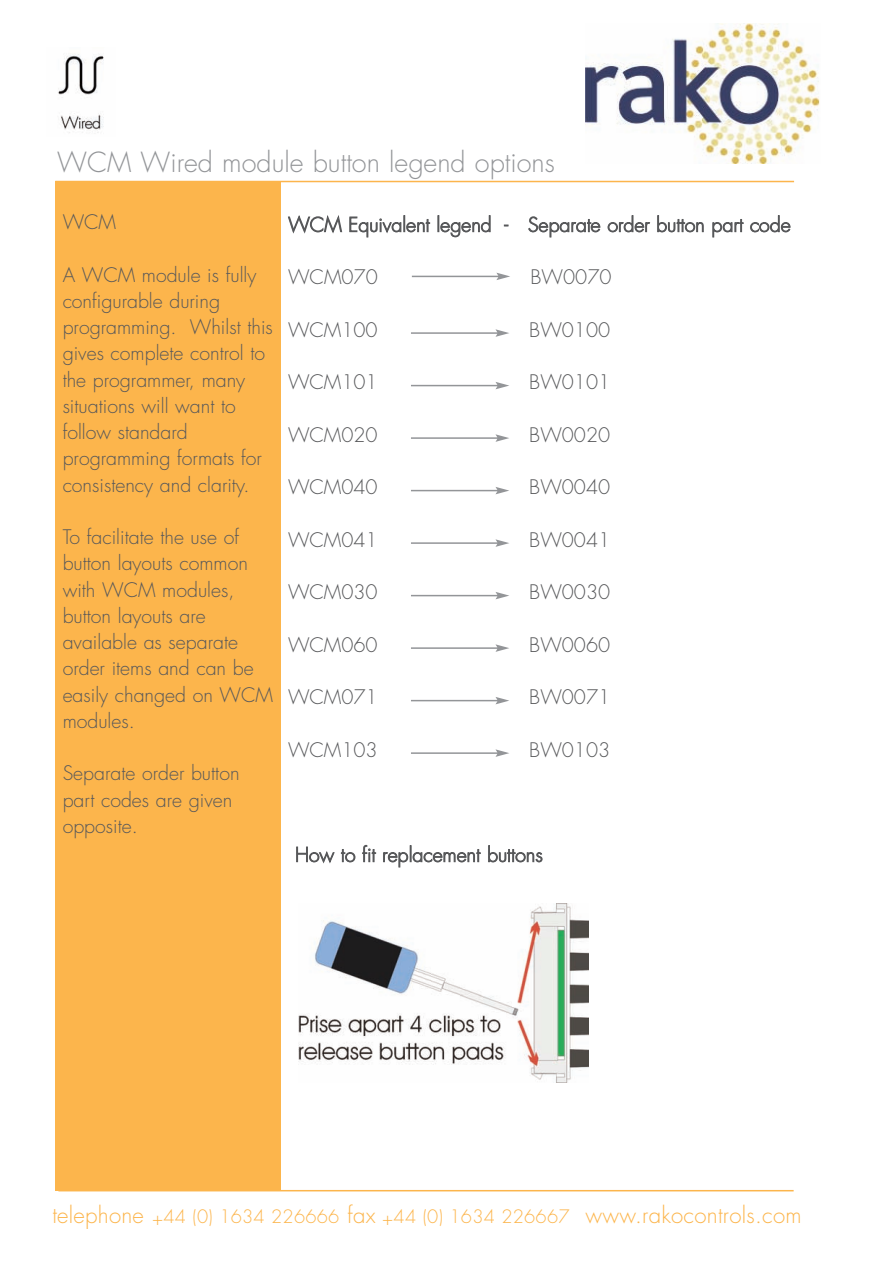
<style>
.page{position:relative;width:893px;height:1263px;background:#fff}
.page>*{position:absolute;margin:0;border:0;box-sizing:border-box;transform-origin:0 0}
.t1{font:300 27px "Futura";color:#939598}
.t2{font:300 22.2px "Futura";letter-spacing:.01em;color:#fcb54c}
.t3{font:300 19.5px/26.2px "Futura";color:#57585a}
.s1{font-size:18px}
</style>
<div class="page">
<img style="left:585px;top:24px;width:235px;height:140px">
<img style="left:58px;top:53px;width:46px;height:80px">
<hr style="left:411px;top:752px;width:87px;height:2px;background:#939598">
<svg style="left:495px;top:749px;width:14px;height:8px"></svg>
<hr style="left:411px;top:700px;width:87px;height:1px;background:#939598">
<svg style="left:495px;top:697px;width:14px;height:7px"></svg>
<hr style="left:411px;top:647px;width:87px;height:2px;background:#939598">
<svg style="left:495px;top:644px;width:14px;height:8px"></svg>
<hr style="left:411px;top:595px;width:87px;height:1px;background:#939598">
<svg style="left:495px;top:592px;width:14px;height:7px"></svg>
<hr style="left:411px;top:542px;width:87px;height:2px;background:#939598">
<svg style="left:495px;top:539px;width:14px;height:8px"></svg>
<hr style="left:411px;top:490px;width:87px;height:1px;background:#939598">
<svg style="left:495px;top:487px;width:14px;height:7px"></svg>
<hr style="left:411px;top:437px;width:87px;height:2px;background:#939598">
<svg style="left:495px;top:434px;width:14px;height:8px"></svg>
<hr style="left:411px;top:385px;width:87px;height:1px;background:#939598">
<svg style="left:495px;top:382px;width:14px;height:7px"></svg>
<hr style="left:411px;top:332px;width:87px;height:2px;background:#939598">
<svg style="left:495px;top:329px;width:14px;height:8px"></svg>
<img style="left:299px;top:904px;width:290px;height:179px">
<hr style="left:412px;top:276px;width:87px;height:1px;background:#939598">
<svg style="left:496px;top:273px;width:14px;height:7px"></svg>
<hr style="left:55px;top:181px;width:739px;height:1px;background:#fcb54c">
<hr style="left:58px;top:1190px;width:736px;height:1px;background:#fcb54c">
<div style="left:55px;top:181px;width:226px;height:1010px;background:#fcb54c"></div>
<h1 class="t1" style="left:57px;top:150px;width:499px">WCM Wired module button legend options</h1>
<p class="t3" style="left:288px;top:213px;width:504px">WCM Equivalent legend - Separate order button part code</p>
<p class="t3" style="left:288px;top:266px;width:91px">WCM070</p>
<p class="t3" style="left:531px;top:266px;width:82px">BW0070</p>
<p class="t3" style="left:288px;top:318px;width:91px">WCM100</p>
<p class="t3" style="left:529px;top:318px;width:82px">BW0100</p>
<p class="t3" style="left:288px;top:371px;width:91px">WCM101</p>
<p class="t3" style="left:529px;top:371px;width:82px">BW0101</p>
<p class="t3" style="left:288px;top:423px;width:91px">WCM020</p>
<p class="t3" style="left:529px;top:423px;width:82px">BW0020</p>
<p class="t3" style="left:288px;top:476px;width:91px">WCM040</p>
<p class="t3" style="left:529px;top:476px;width:82px">BW0040</p>
<p class="t3" style="left:288px;top:528px;width:91px">WCM041</p>
<p class="t3" style="left:529px;top:528px;width:82px">BW0041</p>
<p class="t3" style="left:288px;top:581px;width:91px">WCM030</p>
<p class="t3" style="left:529px;top:581px;width:82px">BW0030</p>
<p class="t3" style="left:288px;top:633px;width:91px">WCM060</p>
<p class="t3" style="left:529px;top:633px;width:82px">BW0060</p>
<p class="t3" style="left:288px;top:686px;width:91px">WCM071</p>
<p class="t3" style="left:529px;top:686px;width:82px">BW0071</p>
<p class="t3" style="left:288px;top:738px;width:91px">WCM103</p>
<p class="t3" style="left:529px;top:738px;width:82px">BW0103</p>
<p class="t3" style="left:63px;top:211px;width:55px">WCM</p>
<p class="t3" style="left:63px;top:263px;width:212px">A WCM module is fully configurable during programming. Whilst this gives complete control to the programmer, many situations will want to follow standard programming formats for consistency and clarity.</p>
<p class="t3" style="left:63px;top:525px;width:212px">To facilitate the use of button layouts common with WCM modules, button layouts are available as separate order items and can be easily changed on WCM modules.</p>
<p class="t3" style="left:63px;top:762px;width:178px">Separate order button part codes are given opposite.</p>
<p class="t3" style="left:295px;top:843px;width:249px">How to fit replacement buttons</p>
<p class="t2" style="left:52px;top:1205px;width:751px">telephone <span class="s1">+44 (0) 1634 226666</span> fax <span class="s1">+44 (0) 1634 226667</span> www.rakocontrols.com</p>
</div>
